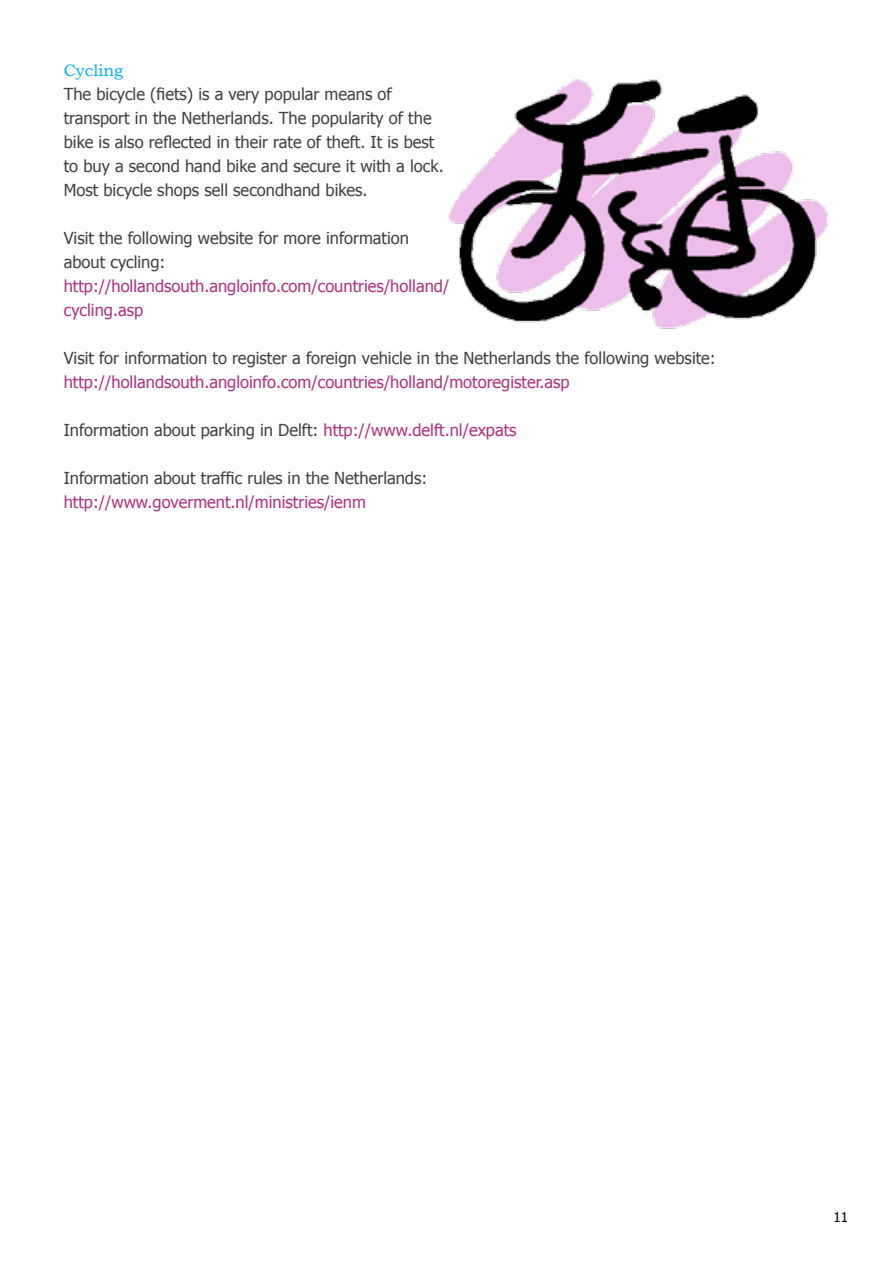
<style>
.page{position:relative;width:893px;height:1263px;background:#fff}
.page>*{position:absolute;margin:0;border:0;box-sizing:border-box;transform-origin:0 0}
.t1{font:16.5px/24px "Tahoma";color:#414042}
.t2{font:16.5px/24px "Tahoma";color:#ae3281}
.t3{font:16.5px "Bookman Old Style";color:#00aeef}
.t4{font:13.5px "Tahoma";color:#000}
.s1{color:#ae3281}
</style>
<div class="page">
<img style="left:450px;top:79px;width:379px;height:250px">
<p class="t3" style="left:64px;top:61px;width:61px">Cycling</p>
<p class="t1" style="left:64px;top:81px;width:381px">The bicycle (fiets) is a very popular means of transport in the Netherlands. The popularity of the bike is also reflected in their rate of theft. It is best to buy a second hand bike and secure it with a lock.<br>Most bicycle shops sell secondhand bikes.</p>
<p class="t1" style="left:64px;top:225px;width:347px">Visit the following website for more information about cycling:</p>
<p class="t2" style="left:64px;top:273px;width:387px">http://hollandsouth.angloinfo.com/countries/holland/ cycling.asp</p>
<p class="t1" style="left:64px;top:345px;width:653px">Visit for information to register a foreign vehicle in the Netherlands the following website:</p>
<p class="t2" style="left:64px;top:369px;width:507px">http://hollandsouth.angloinfo.com/countries/holland/motoregister.asp</p>
<p class="t1" style="left:64px;top:417px;width:454px">Information about parking in Delft: <span class="s1">http://www.delft.nl/expats</span></p>
<p class="t1" style="left:64px;top:465px;width:365px">Information about traffic rules in the Netherlands:</p>
<p class="t2" style="left:64px;top:489px;width:304px">http://www.goverment.nl/ministries/ienm</p>
<p class="t4" style="left:833px;top:1208px;width:16px">11</p>
</div>
